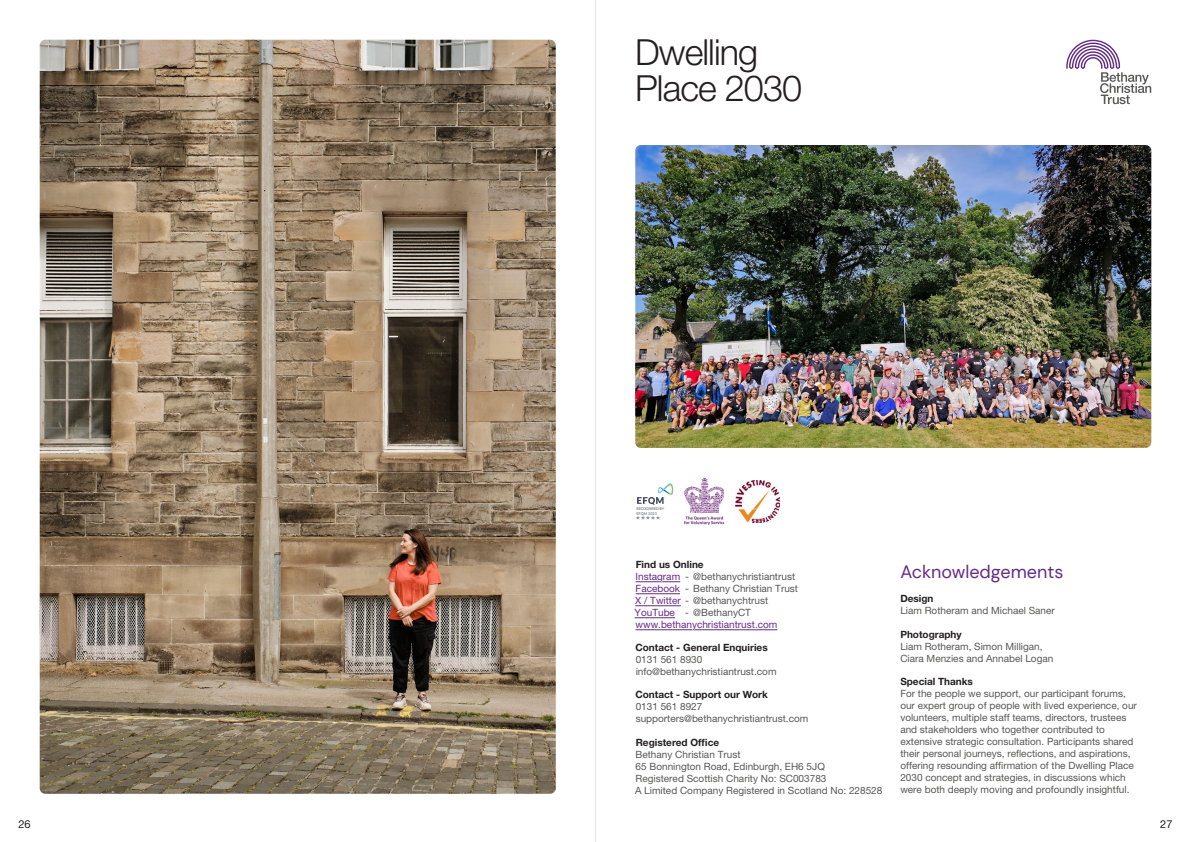
<style>
.page{position:relative;width:1191px;height:842px;background:#fff}
.page>*{position:absolute;margin:0;border:0;box-sizing:border-box;transform-origin:0 0}
.Section_Number{font:300 36px "Helvetica Neue LT Pro";letter-spacing:-.025em;color:#231f20}
.Captions{font:18px "DM Sans";color:#632b86}
.t1{font:11px "Helvetica Neue LT Pro";color:#231f20}
.Captions-2{font:10px/12px "Helvetica Neue LT Pro";color:#575756}
.t2{font:700 3.8px/4.5px "Lato";letter-spacing:-.04em;color:#808285}
.s1{font-weight:700;color:#231f20}
.s2{color:#632b86}
.s3{color:#fff}
</style>
<div class="page">
<svg style="left:1066px;top:40px;width:85px;height:64px"></svg>
<hr style="left:635px;top:581px;width:45px;height:1px;background:#632b86">
<hr style="left:635px;top:593px;width:45px;height:1px;background:#632b86">
<hr style="left:635px;top:605px;width:46px;height:1px;background:#632b86">
<hr style="left:634px;top:617px;width:41px;height:1px;background:#632b86">
<hr style="left:635px;top:629px;width:142px;height:1px;background:#632b86">
<img style="left:635px;top:145px;width:516px;height:303px">
<svg style="left:637px;top:483px;width:36px;height:22px"></svg>
<img style="left:684px;top:478px;width:40px;height:47px">
<img style="left:735px;top:480px;width:45px;height:43px">
<img style="left:40px;top:40px;width:516px;height:754px">
<hr style="left:595px;top:0;width:1px;height:842px;background:#e5e5e5">
<p class="Section_Number" style="left:635px;top:31px;width:125px">Dwelling</p>
<p class="Section_Number" style="left:635px;top:67px;width:169px">Place 2030</p>
<p class="t2" style="left:636px;top:506px;width:29px">RECOGNISED BY<br>EFQM 2023</p>
<p class="Captions-2" style="left:634px;top:558px;width:165px"><span class="s1">Find us Online<br></span><span class="s2">Insta</span><span class="s3">g</span><span class="s2">ram</span> - @bethanychristiantrust<br><span class="s2">Facebook</span> - Bethany Christian Trust<br><span class="s2">X / Twitter</span> - @bethanychtrust<br><span class="s2">YouTube</span> - @BethanyCT <span class="s2">www.bethan</span><span class="s3">y</span><span class="s2">christiantrust.com</span></p>
<p class="Captions-2" style="left:635px;top:641px;width:143px"><span class="s1">Contact - General Enquiries<br></span>0131 561 8930 info@bethanychristiantrust.com</p>
<p class="Captions-2" style="left:635px;top:689px;width:174px"><span class="s1">Contact - Support our Work<br></span>0131 561 8927 supporters@bethanychristiantrust.com</p>
<p class="Captions-2" style="left:635px;top:736px;width:249px"><span class="s1">Registered Office<br></span>Bethany Christian Trust<br>65 Bonnington Road, Edinburgh, EH6 5JQ<br>Registered Scottish Charity No: SC003783<br>A Limited Company Registered in Scotland No: 228528</p>
<p class="Captions" style="left:900px;top:561px;width:164px">Acknowledgements</p>
<p class="Captions-2" style="left:900px;top:592px;width:156px"><span class="s1">Design<br></span>Liam Rotheram and Michael Saner</p>
<p class="Captions-2" style="left:900px;top:628px;width:154px"><span class="s1">Photography<br></span>Liam Rotheram, Simon Milligan,<br>Ciara Menzies and Annabel Logan</p>
<p class="Captions-2" style="left:900px;top:675px;width:238px"><span class="s1">Special Thanks<br></span>For the people we support, our participant forums, our expert group of people with lived experience, our volunteers, multiple staff teams, directors, trustees and stakeholders who together contributed to extensive strategic consultation. Participants shared their personal journeys, reflections, and aspirations, offering resounding affirmation of the Dwelling Place 2030 concept and strategies, in discussions which were both deeply moving and profoundly insightful.</p>
<p class="t1" style="left:18px;top:817px;width:14px">26</p>
<p class="t1" style="left:1160px;top:817px;width:14px">27</p>
</div>
